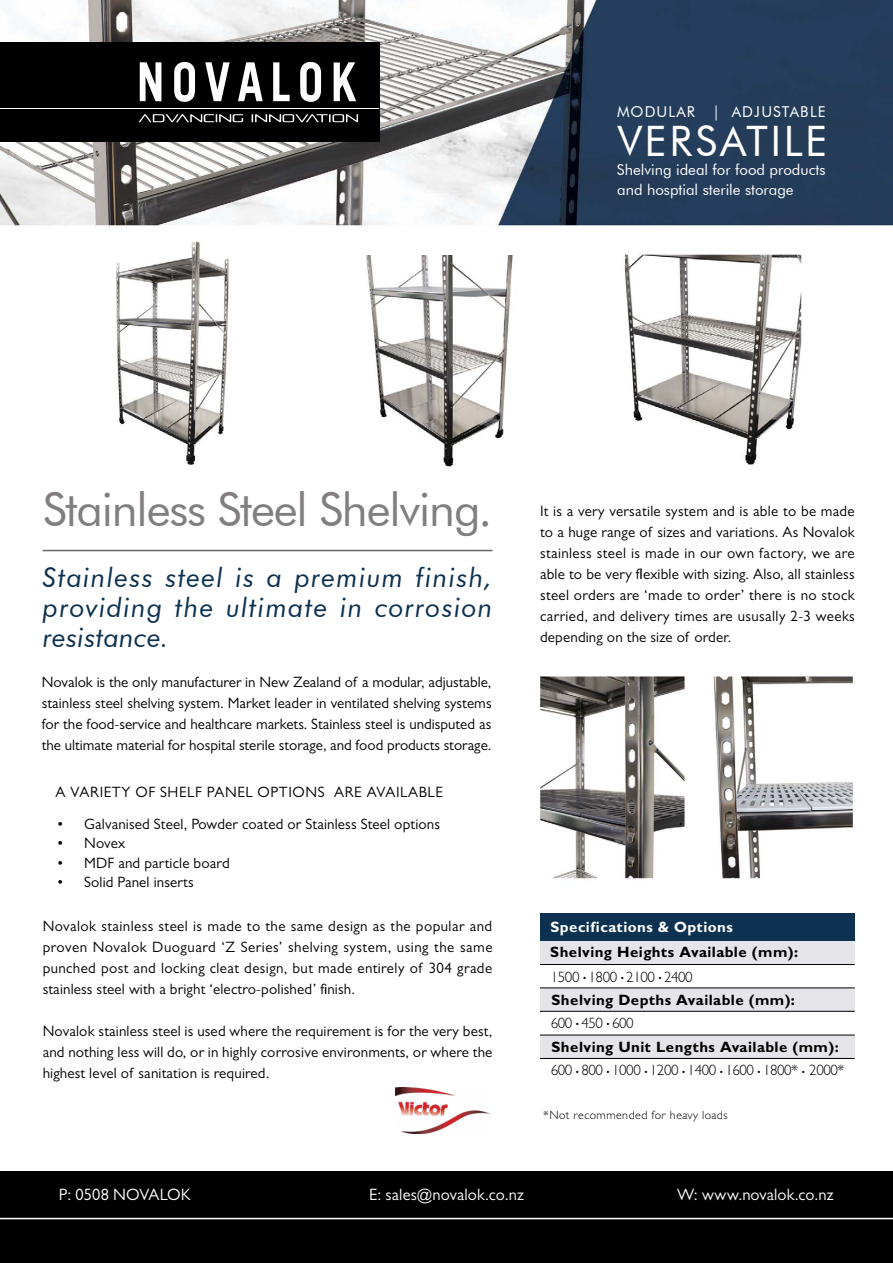
<style>
.page{position:relative;width:893px;height:1263px;background:#fff}
.page>*{position:absolute;margin:0;border:0;box-sizing:border-box;transform-origin:0 0}
.t1{font:46.5px "Futura BT";letter-spacing:-.025em;color:#827e7e}
.t2{font:42px "Futura BT";letter-spacing:.06em;color:#fff}
.t3{font:italic 27px/30px "Futura BT";letter-spacing:.045em;color:#0d3151;text-align:justify}
.t4{font:16.5px "Gill Sans";letter-spacing:.01em;color:#fff}
.t5{font:15px/21px "Gill Sans";letter-spacing:.01em;color:#000;text-align:justify}
.t6{font:700 15px "Gill Sans";letter-spacing:.03em;color:#000}
.t7{font:300 15px "Gill Sans";letter-spacing:-.03em;color:#000}
.t8{font:15px/19.5px "Futura BT";color:#fff}
.t9{font:15px "Gill Sans";letter-spacing:.04em;color:#000}
.t10{font:700 15px "Gill Sans";letter-spacing:.03em;color:#fff}
.t11{font:15px "Futura BT";letter-spacing:.07em;color:#fff}
.t12{font:300 12px "Gill Sans";letter-spacing:.04em;color:#000}
.s1{font-size:9px}
</style>
<div class="page">
<img style="left:0;top:0;width:893px;height:228px">
<div style="left:0;top:1172px;width:893px;height:91px;background:#000"></div>
<hr style="left:0;top:1218px;width:893px;height:1px;background:#fff">
<img style="left:116px;top:241px;width:113px;height:224px">
<img style="left:624px;top:254px;width:178px;height:211px">
<img style="left:366px;top:255px;width:147px;height:212px">
<img style="left:540px;top:676px;width:313px;height:203px">
<div style="left:540px;top:940px;width:315px;height:24px;background:#e5e5e9"></div>
<div style="left:540px;top:988px;width:315px;height:24px;background:#e5e5e9"></div>
<div style="left:540px;top:1035px;width:315px;height:24px;background:#e5e5e9"></div>
<hr style="left:540px;top:964px;width:315px;height:1px;background:#000">
<hr style="left:540px;top:987px;width:315px;height:1px;background:#000">
<hr style="left:540px;top:1035px;width:315px;height:1px;background:#000">
<hr style="left:540px;top:1011px;width:315px;height:1px;background:#000">
<hr style="left:540px;top:1058px;width:315px;height:1px;background:#000">
<div style="left:540px;top:913px;width:315px;height:27px;background:#0d3151"></div>
<hr style="left:43px;top:550px;width:449px;height:1px;background:#636466">
<div style="left:0;top:43px;width:379px;height:99px;background:#000"></div>
<svg style="left:140px;top:62px;width:21px;height:39px"></svg>
<svg style="left:174px;top:62px;width:21px;height:40px"></svg>
<svg style="left:300px;top:62px;width:21px;height:40px"></svg>
<svg style="left:334px;top:62px;width:22px;height:39px"></svg>
<svg style="left:238px;top:62px;width:25px;height:39px"></svg>
<svg style="left:205px;top:62px;width:25px;height:39px"></svg>
<svg style="left:273px;top:62px;width:17px;height:39px"></svg>
<svg style="left:252px;top:114px;width:106px;height:9px"></svg>
<svg style="left:139px;top:114px;width:104px;height:9px"></svg>
<hr style="left:0;top:108px;width:379px;height:1px;background:#fff">
<img style="left:396px;top:1087px;width:93px;height:46px">
<p class="t11" style="left:617px;top:102px;width:210px">MODULAR | ADJUSTABLE</p>
<h2 class="t2" style="left:618px;top:115px;width:211px">VERSATILE</h2>
<p class="t8" style="left:617px;top:160px;width:210px">Shelving ideal for food products and hosptial sterile storage</p>
<h1 class="t1" style="left:43px;top:481px;width:451px">Stainless Steel Shelving.</h1>
<h3 class="t3" style="left:43px;top:562px;width:451px">Stainless steel is a premium finish, providing the ultimate in corrosion resistance.</h3>
<p class="t5" style="left:42px;top:671px;width:451px">Novalok is the only manufacturer in New Zealand of a modular, adjustable, stainless steel shelving system. Market leader in ventilated shelving systems for the food-service and healthcare markets. Stainless steel is undisputed as the ultimate material for hospital sterile storage, and food products storage.</p>
<p class="t9" style="left:56px;top:784px;width:389px">A VARIETY OF SHELF PANEL OPTIONS ARE AVAILABLE</p>
<p class="t5" style="left:57px;top:813px;width:384px">• Galvanised Steel, Powder coated or Stainless Steel options</p>
<p class="t5" style="left:57px;top:833px;width:70px">• Novex</p>
<p class="t5" style="left:57px;top:852px;width:174px">• MDF and particle board</p>
<p class="t5" style="left:57px;top:872px;width:138px">• Solid Panel inserts</p>
<p class="t5" style="left:43px;top:915px;width:451px">Novalok stainless steel is made to the same design as the popular and proven Novalok Duoguard ‘Z Series’ shelving system, using the same punched post and locking cleat design, but made entirely of 304 grade stainless steel with a bright ‘electro-polished’ finish.</p>
<p class="t5" style="left:43px;top:1020px;width:451px">Novalok stainless steel is used where the requirement is for the very best, and nothing less will do, or in highly corrosive environments, or where the highest level of sanitation is required.</p>
<p class="t5" style="left:540px;top:500px;width:316px">It is a very versatile system and is able to be made to a huge range of sizes and variations. As Novalok stainless steel is made in our own factory, we are able to be very flexible with sizing. Also, all stainless steel orders are ‘made to order’ there is no stock carried, and delivery times are ususally 2-3 weeks depending on the size of order.</p>
<p class="t10" style="left:550px;top:917px;width:184px">Specifications &amp; Options</p>
<p class="t7" style="left:551px;top:967px;width:143px">1500 <span class="s1">•</span> 1800 <span class="s1">•</span> 2100 <span class="s1">•</span> 2400</p>
<p class="t7" style="left:551px;top:1014px;width:84px">600 <span class="s1">•</span> 450 <span class="s1">•</span> 600</p>
<p class="t7" style="left:551px;top:1061px;width:295px">600 <span class="s1">•</span> 800 <span class="s1">•</span> 1000 <span class="s1">•</span> 1200 <span class="s1">•</span> 1400 <span class="s1">•</span> 1600 <span class="s1">•</span> 1800* <span class="s1">•</span> 2000*</p>
<p class="t6" style="left:550px;top:943px;width:249px">Shelving Heights Available (mm):</p>
<p class="t6" style="left:551px;top:990px;width:245px">Shelving Depths Available (mm):</p>
<p class="t6" style="left:551px;top:1038px;width:289px">Shelving Unit Lengths Available (mm):</p>
<p class="t12" style="left:543px;top:1107px;width:186px">*Not recommended for heavy loads</p>
<p class="t4" style="left:59px;top:1185px;width:133px">P: 0508 NOVALOK</p>
<p class="t4" style="left:369px;top:1185px;width:156px">E: sales@novalok.co.nz</p>
<p class="t4" style="left:677px;top:1185px;width:158px">W: www.novalok.co.nz</p>
</div>
